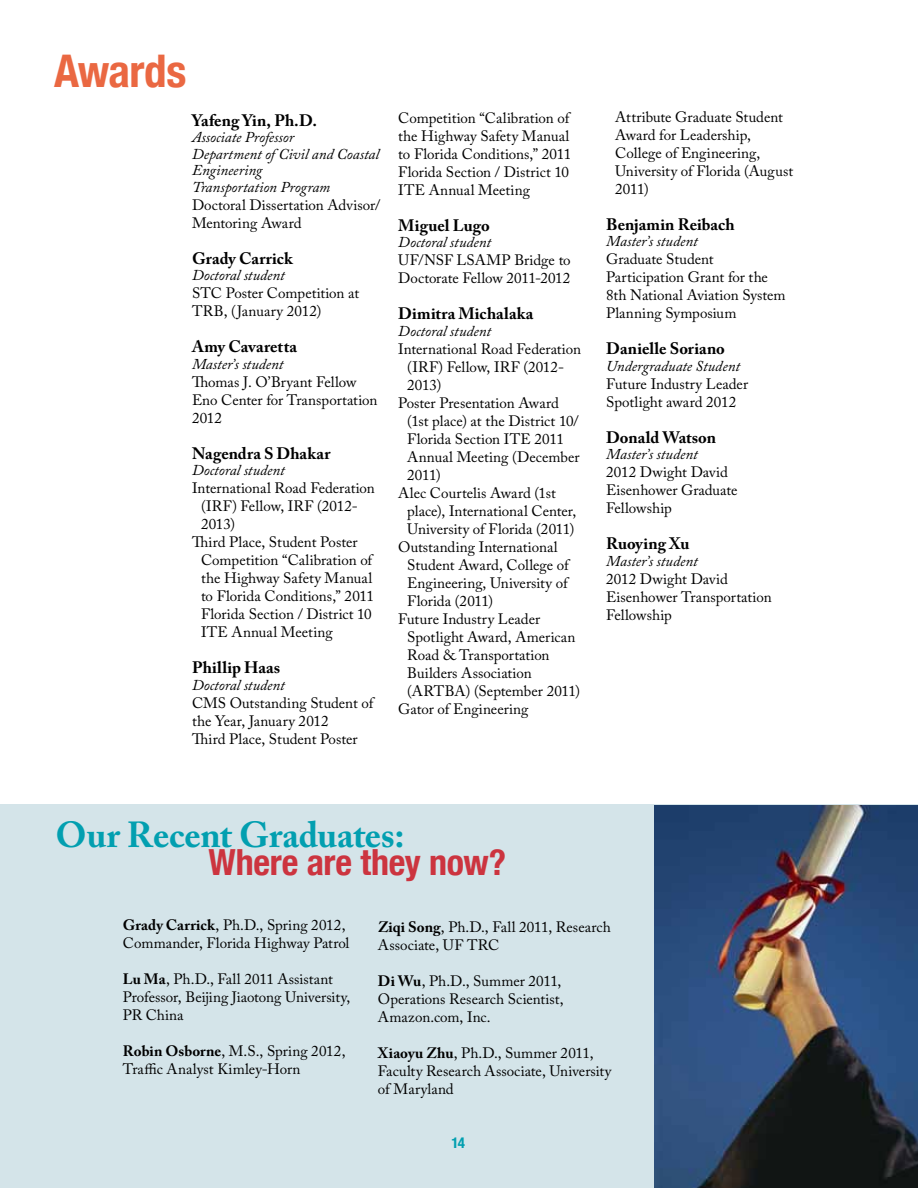
<style>
.page{position:relative;width:918px;height:1188px;background:#fff}
.page>*{position:absolute;margin:0;border:0;box-sizing:border-box;transform-origin:0 0}
.t1{font:700 condensed 45px "Helvetica Neue";letter-spacing:-.015em;color:#ea6842}
.t2{font:700 36px "Adobe Caslon Pro";letter-spacing:-.005em;color:#029fb0}
.t3{font:700 condensed 36px "Helvetica Neue";letter-spacing:-.005em;color:#cc343f}
.t4{font:700 16.5px "Adobe Caslon Pro";letter-spacing:.005em;color:#000}
.t5{font:15px/18px "Adobe Caslon Pro";color:#000}
.t6{font:italic 15px/16.5px "Adobe Caslon Pro";color:#000}
.t7{font:700 condensed 15px "Helvetica Neue";color:#029fb0}
.s1{font-weight:700}
</style>
<div class="page">
<div style="left:0;top:805px;width:918px;height:383px;background:#d4e4e9"></div>
<img style="left:655px;top:805px;width:263px;height:383px">
<h1 class="t1" style="left:54px;top:44px;width:134px">Awards</h1>
<p class="t4" style="left:192px;top:110px;width:127px">Yafeng Yin, Ph.D.</p>
<p class="t6" style="left:192px;top:129px;width:189px">Associate Professor<br>Department of Civil and Coastal<br>Engineering<br>Transportation Program</p>
<p class="t5" style="left:192px;top:195px;width:190px">Doctoral Dissertation Advisor/<br>Mentoring Award</p>
<p class="t4" style="left:192px;top:248px;width:102px">Grady Carrick</p>
<p class="t6" style="left:192px;top:267px;width:95px">Doctoral student</p>
<p class="t5" style="left:192px;top:284px;width:169px">STC Poster Competition at<br>TRB, (January 2012)</p>
<p class="t4" style="left:192px;top:337px;width:106px">Amy Cavaretta</p>
<p class="t6" style="left:192px;top:355px;width:93px">Master’s student</p>
<p class="t5" style="left:192px;top:372px;width:187px">Thomas J. O’Bryant Fellow<br>Eno Center for Transportation<br>2012</p>
<p class="t4" style="left:192px;top:443px;width:140px">Nagendra S Dhakar</p>
<p class="t6" style="left:192px;top:462px;width:95px">Doctoral student</p>
<p class="t5" style="left:192px;top:479px;width:184px">International Road Federation</p>
<p class="t5" style="left:201px;top:497px;width:158px">(IRF) Fellow, IRF (2012-</p>
<p class="t5" style="left:201px;top:515px;width:36px">2013)</p>
<p class="t5" style="left:192px;top:533px;width:167px">Third Place, Student Poster</p>
<p class="t5" style="left:201px;top:551px;width:173px">Competition “Calibration of</p>
<p class="t5" style="left:201px;top:569px;width:173px">the Highway Safety Manual</p>
<p class="t5" style="left:201px;top:587px;width:175px">to Florida Conditions,” 2011</p>
<p class="t5" style="left:201px;top:605px;width:172px">Florida Section / District 10</p>
<p class="t5" style="left:201px;top:623px;width:133px">ITE Annual Meeting</p>
<p class="t4" style="left:192px;top:658px;width:90px">Phillip Haas</p>
<p class="t6" style="left:192px;top:676px;width:95px">Doctoral student</p>
<p class="t5" style="left:192px;top:693px;width:183px">CMS Outstanding Student of the Year, January 2012<br>Third Place, Student Poster</p>
<p class="t5" style="left:398px;top:109px;width:175px">Competition “Calibration of the Highway Safety Manual to Florida Conditions,” 2011<br>Florida Section / District 10<br>ITE Annual Meeting</p>
<p class="t4" style="left:398px;top:215px;width:93px">Miguel Lugo</p>
<p class="t6" style="left:398px;top:234px;width:94px">Doctoral student</p>
<p class="t5" style="left:398px;top:251px;width:174px">UF/NSF LSAMP Bridge to<br>Doctorate Fellow 2011-2012</p>
<p class="t4" style="left:398px;top:304px;width:137px">Dimitra Michalaka</p>
<p class="t6" style="left:398px;top:322px;width:94px">Doctoral student</p>
<p class="t5" style="left:398px;top:340px;width:184px">International Road Federation</p>
<p class="t5" style="left:407px;top:358px;width:158px">(IRF) Fellow, IRF (2012-</p>
<p class="t5" style="left:407px;top:376px;width:36px">2013)</p>
<p class="t5" style="left:398px;top:394px;width:162px">Poster Presentation Award</p>
<p class="t5" style="left:407px;top:412px;width:173px">(1st place) at the District 10/</p>
<p class="t5" style="left:407px;top:430px;width:158px">Florida Section ITE 2011</p>
<p class="t5" style="left:407px;top:448px;width:174px">Annual Meeting (December</p>
<p class="t5" style="left:407px;top:466px;width:35px">2011)</p>
<p class="t5" style="left:398px;top:484px;width:159px">Alec Courtelis Award (1st</p>
<p class="t5" style="left:407px;top:502px;width:171px">place), International Center,</p>
<p class="t5" style="left:407px;top:520px;width:169px">University of Florida (2011)</p>
<p class="t5" style="left:398px;top:538px;width:161px">Outstanding International</p>
<p class="t5" style="left:407px;top:556px;width:163px">Student Award, College of</p>
<p class="t5" style="left:407px;top:574px;width:162px">Engineering, University of</p>
<p class="t5" style="left:407px;top:592px;width:87px">Florida (2011)</p>
<p class="t5" style="left:398px;top:610px;width:143px">Future Industry Leader</p>
<p class="t5" style="left:407px;top:628px;width:170px">Spotlight Award, American</p>
<p class="t5" style="left:407px;top:646px;width:144px">Road &amp; Transportation</p>
<p class="t5" style="left:407px;top:664px;width:126px">Builders Association</p>
<p class="t5" style="left:407px;top:682px;width:174px">(ARTBA) (September 2011)</p>
<p class="t5" style="left:398px;top:700px;width:132px">Gator of Engineering</p>
<p class="t5" style="left:615px;top:108px;width:180px">Attribute Graduate Student<br>Award for Leadership,<br>College of Engineering,<br>University of Florida (August<br>2011)</p>
<p class="t4" style="left:606px;top:214px;width:130px">Benjamin Reibach</p>
<p class="t6" style="left:606px;top:233px;width:93px">Master’s student</p>
<p class="t5" style="left:606px;top:250px;width:181px">Graduate Student<br>Participation Grant for the<br>8th National Aviation System<br>Planning Symposium</p>
<p class="t4" style="left:606px;top:339px;width:120px">Danielle Soriano</p>
<p class="t6" style="left:606px;top:357px;width:135px">Undergraduate Student</p>
<p class="t5" style="left:606px;top:375px;width:143px">Future Industry Leader<br>Spotlight award 2012</p>
<p class="t4" style="left:606px;top:427px;width:111px">Donald Watson</p>
<p class="t6" style="left:606px;top:446px;width:93px">Master’s student</p>
<p class="t5" style="left:606px;top:463px;width:133px">2012 Dwight David<br>Eisenhower Graduate<br>Fellowship</p>
<p class="t4" style="left:606px;top:534px;width:85px">Ruoying Xu</p>
<p class="t6" style="left:606px;top:552px;width:93px">Master’s student</p>
<p class="t5" style="left:606px;top:570px;width:167px">2012 Dwight David<br>Eisenhower Transportation<br>Fellowship</p>
<h2 class="t2" style="left:56px;top:814px;width:350px">Our Recent Graduates:</h2>
<h2 class="t3" style="left:208px;top:841px;width:299px">Where are they now?</h2>
<p class="t5" style="left:123px;top:916px;width:228px"><span class="s1">Grady Carrick</span>, Ph.D., Spring 2012,<br>Commander, Florida Highway Patrol</p>
<p class="t5" style="left:123px;top:970px;width:229px"><span class="s1">Lu Ma</span>, Ph.D., Fall 2011 Assistant<br>Professor, Beijing Jiaotong University,<br>PR China</p>
<p class="t5" style="left:123px;top:1042px;width:224px"><span class="s1">Robin Osborne</span>, M.S., Spring 2012,<br>Traffic Analyst Kimley-Horn</p>
<p class="t5" style="left:378px;top:917px;width:234px"><span class="s1">Ziqi Song</span>, Ph.D., Fall 2011, Research<br>Associate, UF TRC</p>
<p class="t5" style="left:378px;top:971px;width:187px"><span class="s1">Di Wu</span>, Ph.D., Summer 2011,<br>Operations Research Scientist,<br>Amazon.com, Inc.</p>
<p class="t5" style="left:378px;top:1043px;width:235px"><span class="s1">Xiaoyu Zhu</span>, Ph.D., Summer 2011,<br>Faculty Research Associate, University of Maryland</p>
<p class="t7" style="left:451px;top:1134px;width:15px">14</p>
</div>
